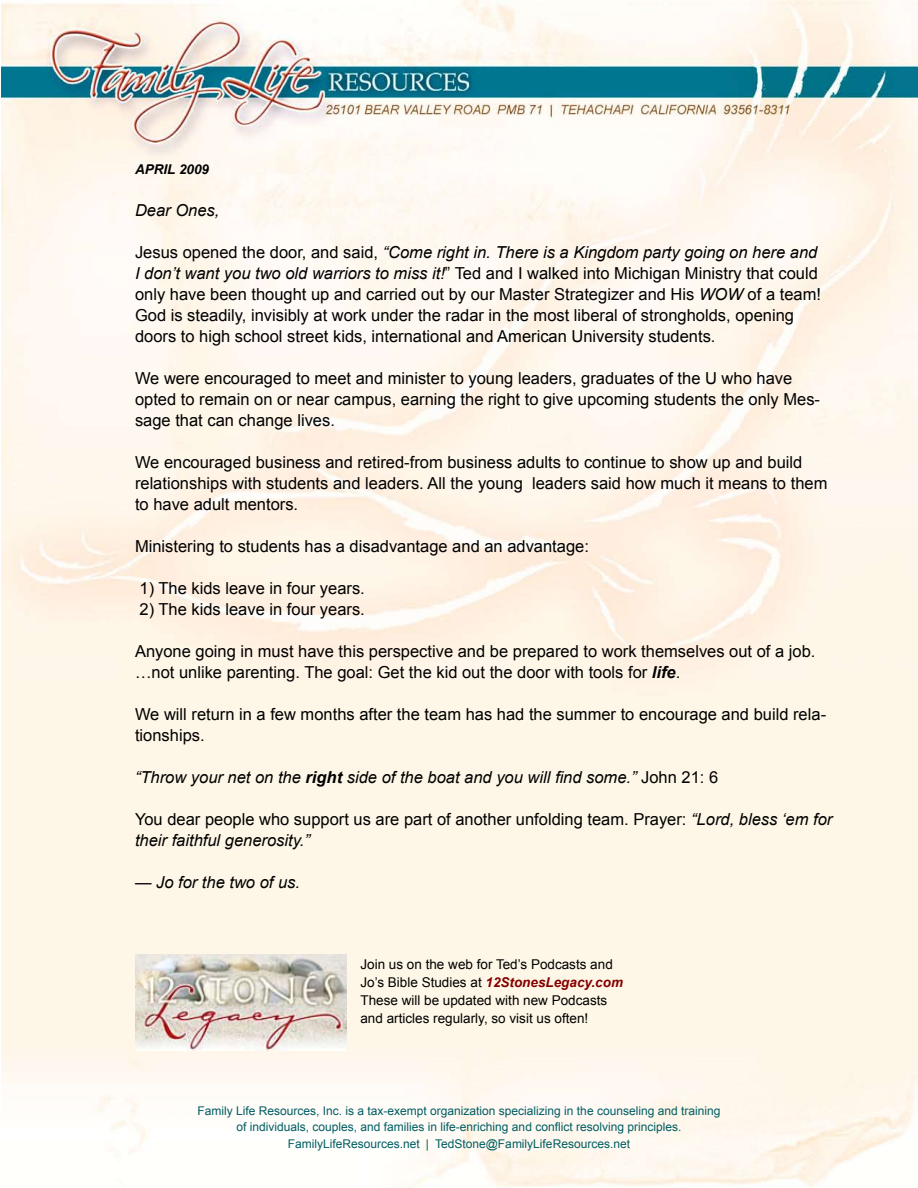
<style>
.page{position:relative;width:918px;height:1188px;background:#fff}
.page>*{position:absolute;margin:0;border:0;box-sizing:border-box;transform-origin:0 0}
.t1{font:16.5px/21px "Arial";color:#000}
.t2{font:italic 16.5px "Arial";color:#000}
.t3{font:13.5px/18px "Arial";color:#000}
.t4{font:italic 700 13.5px "Arial";color:#000}
.t5{font:12px/16.5px "Arial";color:#005d63;text-align:center}
.s1{font-style:italic}
.s2{font-weight:700;font-style:italic}
.s3{font-weight:700}
.s4{font-style:normal}
.s5{font-weight:700;font-style:italic;color:#830000}
</style>
<div class="page">
<img style="left:1px;top:1px;width:917px;height:1186px">
<img style="left:135px;top:954px;width:212px;height:97px">
<p class="t4" style="left:135px;top:161px;width:76px">APRIL 2009</p>
<p class="t2" style="left:135px;top:200px;width:86px">Dear Ones,</p>
<p class="t1" style="left:135px;top:242px;width:688px">Jesus opened the door, and said, <span class="s1">“Come right in. There is a Kingdom party going on here and I don’t want you two old warriors to miss it!</span>” Ted and I walked into Michigan Ministry that could only have been thought up and carried out by our Master Strategizer and His <span class="s1">WOW</span> of a team!<br>God is steadily, invisibly at work under the radar in the most liberal of strongholds, opening doors to high school street kids, international and American University students.</p>
<p class="t1" style="left:135px;top:368px;width:687px">We were encouraged to meet and minister to young leaders, graduates of the U who have opted to remain on or near campus, earning the right to give upcoming students the only Mes&shy;sage that can change lives.</p>
<p class="t1" style="left:135px;top:452px;width:694px">We encouraged business and retired-from business adults to continue to show up and build relationships with students and leaders. All the young leaders said how much it means to them to have adult mentors.</p>
<p class="t1" style="left:135px;top:536px;width:456px">Ministering to students has a disadvantage and an advantage:</p>
<p class="t1" style="left:140px;top:578px;width:227px">1) The kids leave in four years.</p>
<p class="t1" style="left:140px;top:599px;width:227px">2) The kids leave in four years.</p>
<p class="t1" style="left:135px;top:641px;width:682px">Anyone going in must have this perspective and be prepared to work themselves out of a job. …not unlike parenting. The goal: Get the kid out the door with tools for <span class="s2">life</span>.</p>
<p class="t1" style="left:135px;top:704px;width:693px">We will return in a few months after the team has had the summer to encourage and build rela&shy;tionships.</p>
<p class="t2" style="left:135px;top:767px;width:585px">“Throw your net on the <span class="s3">right</span> side of the boat and you will find some.” <span class="s4">John 21: 6</span></p>
<p class="t1" style="left:135px;top:809px;width:699px">You dear people who support us are part of another unfolding team. Prayer: <span class="s1">“Lord, bless ‘em for their faithful generosity.”</span></p>
<p class="t2" style="left:135px;top:872px;width:167px">— Jo for the two of us.</p>
<p class="t3" style="left:360px;top:955px;width:264px">Join us on the web for Ted’s Podcasts and Jo’s Bible Studies at <span class="s5">12StonesLegacy.com </span>These will be updated with new Podcasts and articles regularly, so visit us often!</p>
<p class="t5" style="left:198px;top:1102px;width:524px">Family Life Resources, Inc. is a tax-exempt organization specializing in the counseling and training of individuals, couples, and families in life-enriching and conflict resolving principles.<br>FamilyLifeResources.net | TedStone@FamilyLifeResources.net</p>
</div>
